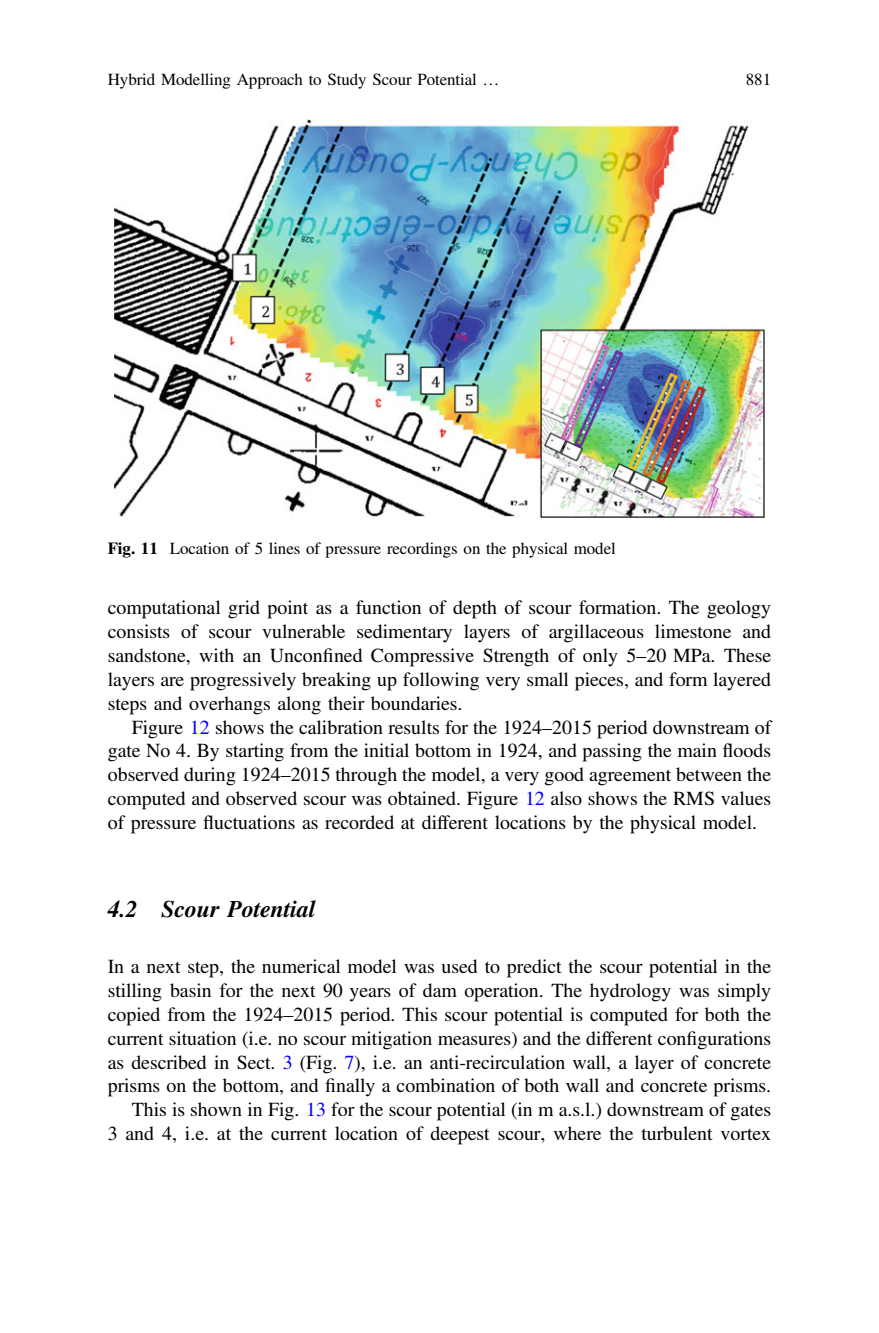
<style>
.page{position:relative;width:879px;height:1333px;background:#fff}
.page>*{position:absolute;margin:0;border:0;box-sizing:border-box;transform-origin:0 0}
.t1{font:24px "Mmbflf Ptkpqc Dttqxh Adv TT8 fc 4438 a.BI";color:#000}
.t2{font:20px/24px "Gxdpfl Vsmtty Xnxxtb Adv TT5 ada 87 cc";color:#000;text-align:justify}
.t3{font:17px "Gxdpfl Vsmtty Xnxxtb Adv TT5 ada 87 cc";color:#000}
.s1{font-family:"Yhhjss Gbnpdk Fpfnck Adv TT3713 a 231"}
.s2{font-family:"Hmybmw Glwxrh Vsvqpj Adv T Teeee 58 d 9.B"}
.s3{font-family:"Rgghxd Vnfwtk Tbbdsn Adv TT5 ada 87 cc+fb"}
.s4{font-family:"Myctrh Pynvpq Hgrgyd Adv TT5 ada 87 cc"}
.s5{color:#00f}
.s6{font-family:"Tmsqxg Mdxkyn Xmmmxm Adv GTIMES R"}
</style>
<div class="page">
<img style="left:114px;top:119px;width:651px;height:399px">
<p class="t3" style="left:108px;top:73px;width:393px">Hybrid Modelling Approach to Study Scour Potential <span class="s1">…</span></p>
<p class="t3" style="left:746px;top:73px;width:27px">881</p>
<p class="t3" style="left:108px;top:542px;width:509px"><span class="s2">Fig. 11</span> Location of 5 lines of pressure recordings on the physical model</p>
<p class="t2" style="left:108px;top:597px;width:665px">computational grid point as a function of depth of scour formation. The geology consists of scour vulnerable sedimentary layers of argillaceous limestone and sandstone, with an Uncon<span class="s3">fi</span>ned Compressive Strength of only 5<span class="s4">–</span>20 MPa. These layers are progressively breaking up following very small pieces, and form layered steps and overhangs along their boundaries.</p>
<p class="t2" style="left:108px;top:717px;width:665px;text-indent:24px">Figure <span class="s5">12</span> shows the calibration results for the 1924<span class="s4">–</span>2015 period downstream of gate No 4. By starting from the initial bottom in 1924, and passing the main <span class="s6">fl</span>oods observed during 1924<span class="s4">–</span>2015 through the model, a very good agreement between the computed and observed scour was obtained. Figure <span class="s5">12</span> also shows the RMS values of pressure <span class="s6">fl</span>uctuations as recorded at different locations by the physical model.</p>
<p class="t1" style="left:108px;top:894px;width:209px">4.2 Scour Potential</p>
<p class="t2" style="left:108px;top:956px;width:665px;text-align:right">In a next step, the numerical model was used to predict the scour potential in the stilling basin for the next 90 years of dam operation. The hydrology was simply copied from the 1924<span class="s4">–</span>2015 period. This scour potential is computed for both the current situation (i.e. no scour mitigation measures) and the different con<span class="s3">fi</span>gurations as described in Sect. <span class="s5">3</span> (Fig. <span class="s5">7</span>), i.e. an anti-recirculation wall, a layer of concrete prisms on the bottom, and <span class="s3">fi</span>nally a combination of both wall and concrete prisms.<br>This is shown in Fig. <span class="s5">13</span> for the scour potential (in m a.s.l.) downstream of gates<br>3 and 4, i.e. at the current location of deepest scour, where the turbulent vortex</p>
</div>
